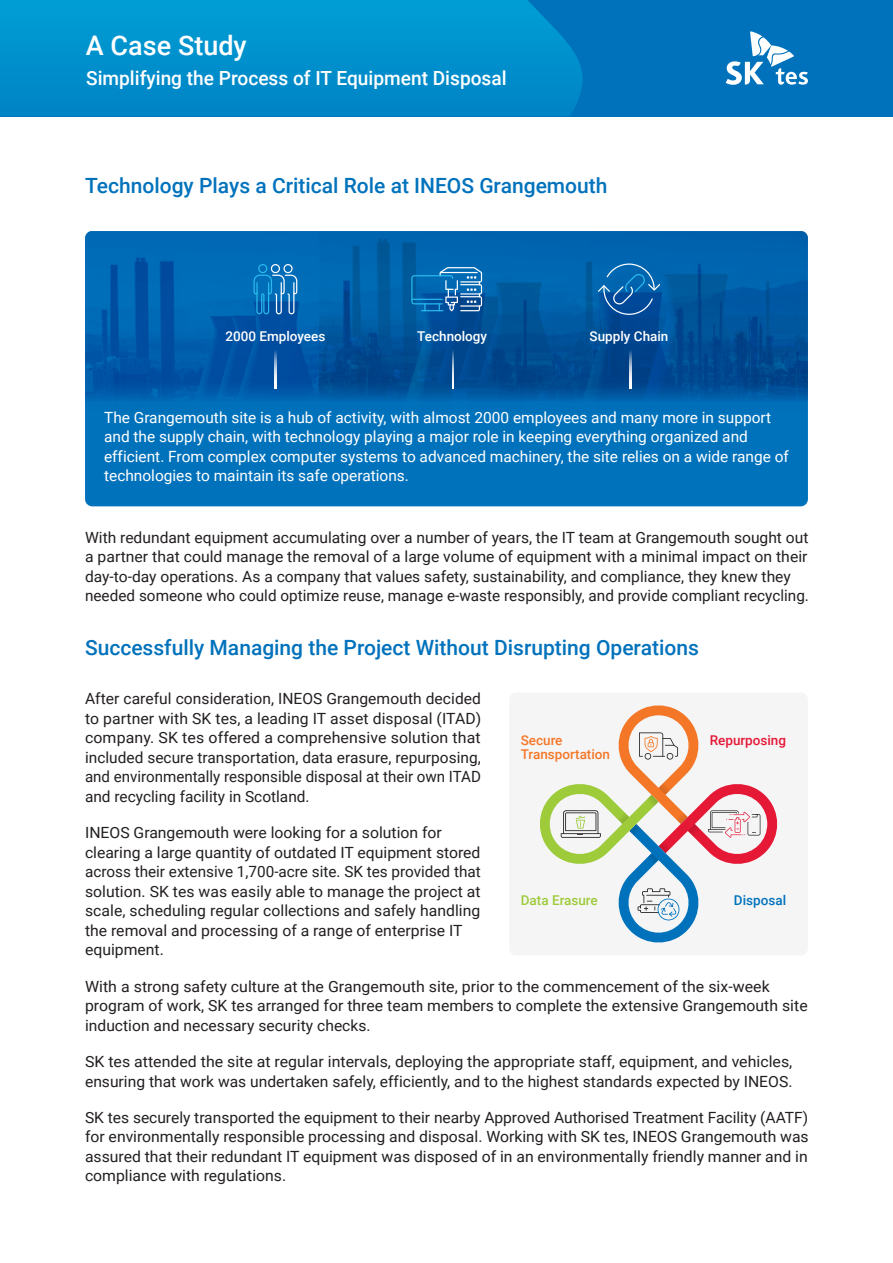
<style>
.page{position:relative;width:893px;height:1263px;background:#fff}
.page>*{position:absolute;margin:0;border:0;box-sizing:border-box;transform-origin:0 0}
.t1{font:500 27px "Roboto";color:#fff}
.t2{font:500 21px "Roboto";color:#0072bc}
.t3{font:500 19.5px "Roboto";color:#fff}
.t4{font:15.45px/19.5px "Roboto";color:#231f20}
.t5{font:15.45px/19.5px "Roboto";color:#fff}
.t6{font:500 13.5px "Roboto";color:#fff}
.t7{font:500 13.5px/13.5px "Roboto";color:#f47727}
.t8{font:500 13.5px "Roboto";color:#e51836}
.t9{font:500 13.5px "Roboto";color:#9ecb3a}
.t10{font:500 13.5px "Roboto";color:#0072bc}
</style>
<div class="page">
<svg style="left:85px;top:231px;width:723px;height:275px;background:#0063ad"></svg>
<div style="left:0;top:0;width:893px;height:116px;background:#0072bc"></div>
<svg style="left:0;top:0;width:583px;height:116px;background:#008fcc"></svg>
<svg style="left:726px;top:31px;width:82px;height:54px"></svg>
<div style="left:509px;top:693px;width:299px;height:262px;background:#f5f5f6;border-radius:7px"></div>
<svg style="left:540px;top:705px;width:238px;height:238px"></svg>
<svg style="left:411px;top:267px;width:71px;height:44px;background:#267ab8"></svg>
<svg style="left:452px;top:349px;width:2px;height:40px"></svg>
<svg style="left:598px;top:263px;width:62px;height:52px;background:#1568ae"></svg>
<svg style="left:630px;top:349px;width:1px;height:40px"></svg>
<svg style="left:253px;top:264px;width:44px;height:50px;background:#227fc1"></svg>
<svg style="left:275px;top:349px;width:1px;height:40px"></svg>
<h1 class="t1" style="left:86px;top:27px;width:162px">A Case Study</h1>
<p class="t3" style="left:86px;top:65px;width:422px">Simplifying the Process of IT Equipment Disposal</p>
<h2 class="t2" style="left:85px;top:171px;width:524px">Technology Plays a Critical Role at INEOS Grangemouth</h2>
<p class="t6" style="left:225px;top:327px;width:102px">2000 Employees</p>
<p class="t6" style="left:417px;top:327px;width:71px">Technology</p>
<p class="t6" style="left:590px;top:327px;width:80px">Supply Chain</p>
<p class="t5" style="left:104px;top:407px;width:686px">The Grangemouth site is a hub of activity, with almost 2000 employees and many more in support and the supply chain, with technology playing a major role in keeping everything organized and efficient. From complex computer systems to advanced machinery, the site relies on a wide range of technologies to maintain its safe operations.</p>
<p class="t4" style="left:85px;top:527px;width:725px">With redundant equipment accumulating over a number of years, the IT team at Grangemouth sought out a partner that could manage the removal of a large volume of equipment with a minimal impact on their day-to-day operations. As a company that values safety, sustainability, and compliance, they knew they needed someone who could optimize reuse, manage e-waste responsibly, and provide compliant recycling.</p>
<h2 class="t2" style="left:85px;top:633px;width:615px">Successfully Managing the Project Without Disrupting Operations</h2>
<p class="t4" style="left:85px;top:688px;width:398px;text-align:justify">After careful consideration, INEOS Grangemouth decided to partner with SK tes, a leading IT asset disposal (ITAD) company. SK tes offered a comprehensive solution that included secure transportation, data erasure, repurposing, and environmentally responsible disposal at their own ITAD and recycling facility in Scotland.</p>
<p class="t4" style="left:85px;top:822px;width:397px">INEOS Grangemouth were looking for a solution for clearing a large quantity of outdated IT equipment stored across their extensive 1,700-acre site. SK tes provided that solution. SK tes was easily able to manage the project at scale, scheduling regular collections and safely handling the removal and processing of a range of enterprise IT equipment.</p>
<p class="t4" style="left:85px;top:976px;width:724px">With a strong safety culture at the Grangemouth site, prior to the commencement of the six-week program of work, SK tes arranged for three team members to complete the extensive Grangemouth site induction and necessary security checks.</p>
<p class="t7" style="left:521px;top:733px;width:91px">Secure<br>Transportation</p>
<p class="t8" style="left:710px;top:731px;width:78px">Repurposing</p>
<p class="t9" style="left:521px;top:891px;width:79px">Data Erasure</p>
<p class="t10" style="left:734px;top:891px;width:54px">Disposal</p>
<p class="t4" style="left:85px;top:1051px;width:709px">SK tes attended the site at regular intervals, deploying the appropriate staff, equipment, and vehicles, ensuring that work was undertaken safely, efficiently, and to the highest standards expected by INEOS.</p>
<p class="t4" style="left:85px;top:1107px;width:725px;text-align:justify">SK tes securely transported the equipment to their nearby Approved Authorised Treatment Facility (AATF) for environmentally responsible processing and disposal. Working with SK tes, INEOS Grangemouth was assured that their redundant IT equipment was disposed of in an environmentally friendly manner and in compliance with regulations.</p>
</div>
